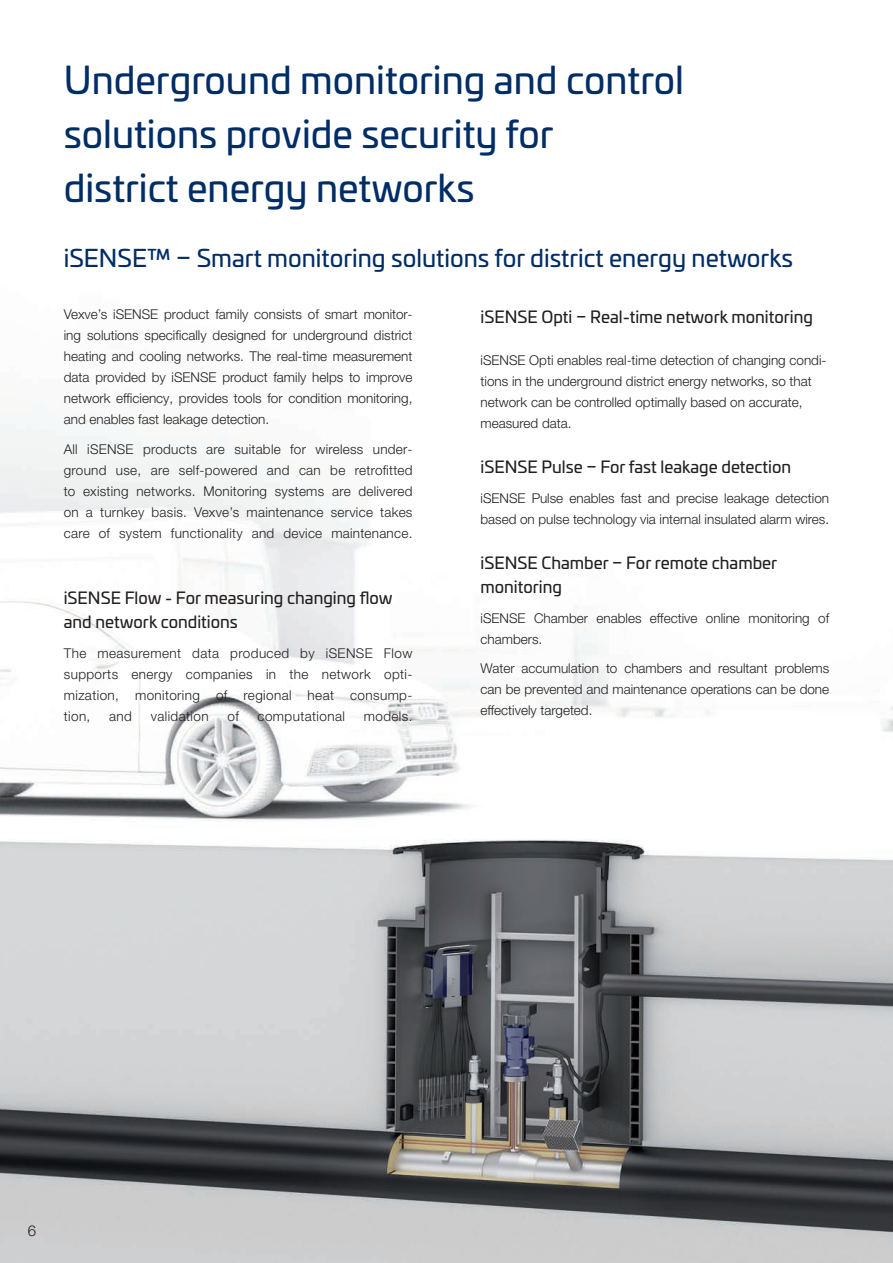
<style>
.page{position:relative;width:893px;height:1263px;background:#fff}
.page>*{position:absolute;margin:0;border:0;box-sizing:border-box;transform-origin:0 0}
.t1{font:37.5px/54px "Univia Pro";color:#002d66}
.t2{font:24px "Univia Pro";color:#002d66}
.t3{font:16.5px/24px "Univia Pro";color:#231f20}
.t4{font:300 15px "Helvetica Neue LTW1 G";color:#231f20}
.t5{font:300 13.5px/21px "Helvetica Neue LTW1 G";color:#231f20;text-align:justify}
.t6{font:300 13.5px "Helvetica Neue LTW1 G";letter-spacing:.03em;color:#231f20}
</style>
<div class="page">
<img style="left:0;top:424px;width:893px;height:839px">
<h1 class="t1" style="left:64px;top:51px;width:622px">Underground monitoring and control solutions provide security for<br>district energy networks</h1>
<h2 class="t2" style="left:64px;top:240px;width:731px">iSENSE™ – Smart monitoring solutions for district energy networks</h2>
<p class="t5" style="left:64px;top:304px;width:350px">Vexve’s iSENSE product family consists of smart monitor&shy;ing solutions specifically designed for underground district heating and cooling networks. The real-time measurement data provided by iSENSE product family helps to improve network efficiency, provides tools for condition monitoring, and enables fast leakage detection.</p>
<p class="t5" style="left:64px;top:438px;width:350px">All iSENSE products are suitable for wireless under&shy;ground use, are self-powered and can be retrofitted to existing networks. Monitoring systems are delivered on a turnkey basis. Vexve’s maintenance service takes care of system functionality and device maintenance.</p>
<p class="t3" style="left:480px;top:304px;width:334px">iSENSE Opti – Real-time network monitoring</p>
<p class="t5" style="left:480px;top:350px;width:347px;text-align:left">iSENSE Opti enables real-time detection of changing condi&shy;tions in the underground district energy networks, so that network can be controlled optimally based on accurate, measured data.</p>
<p class="t3" style="left:480px;top:454px;width:312px">iSENSE Pulse – For fast leakage detection</p>
<p class="t5" style="left:480px;top:487px;width:350px">iSENSE Pulse enables fast and precise leakage detection based on pulse technology via internal insulated alarm wires.</p>
<p class="t3" style="left:480px;top:550px;width:298px">iSENSE Chamber – For remote chamber monitoring</p>
<p class="t5" style="left:480px;top:607px;width:350px">iSENSE Chamber enables effective online monitoring of chambers.</p>
<p class="t5" style="left:480px;top:658px;width:350px">Water accumulation to chambers and resultant problems can be prevented and maintenance operations can be done effectively targeted.</p>
<p class="t3" style="left:64px;top:585px;width:330px">iSENSE Flow - For measuring changing flow and network conditions</p>
<p class="t5" style="left:64px;top:642px;width:350px">The measurement data produced by iSENSE Flow supports energy companies in the network opti&shy;mization, monitoring of regional heat consump&shy;tion,</p>
<p class="t5" style="left:109px;top:705px;width:24px">and</p>
<p class="t6" style="left:151px;top:707px;width:59px">validation</p>
<p class="t5" style="left:227px;top:705px;width:13px">of</p>
<p class="t6" style="left:258px;top:707px;width:89px">computational</p>
<p class="t5" style="left:364px;top:705px;width:50px">models.</p>
<p class="t4" style="left:28px;top:1222px;width:10px">6</p>
</div>
